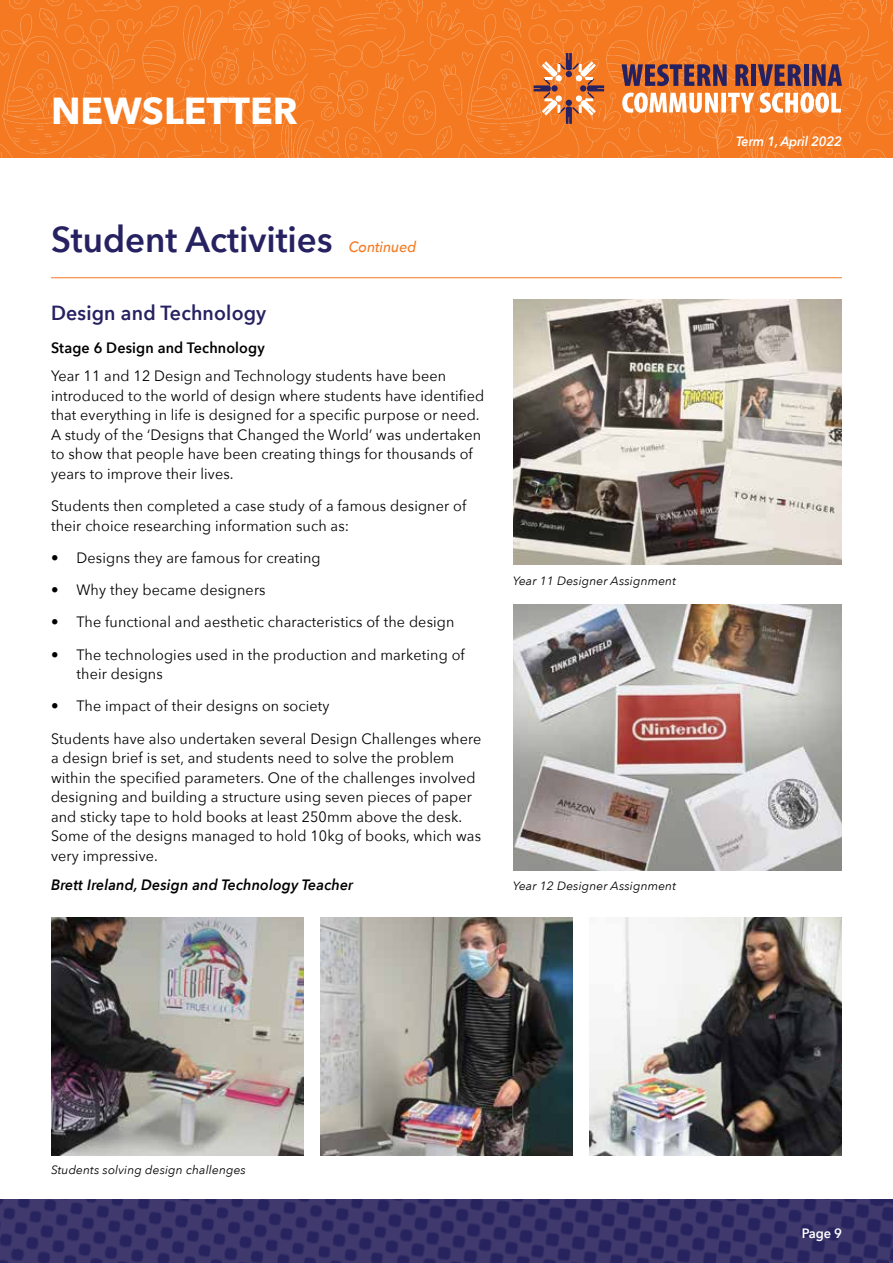
<style>
.page{position:relative;width:893px;height:1263px;background:#fff}
.page>*{position:absolute;margin:0;border:0;box-sizing:border-box;transform-origin:0 0}
.t1{font:700 37.5px "Avenir Next";color:#fff}
.t2{font:600 36px "Avenir Next";color:#262262}
.t3{font:600 20.4px "Avenir Next";letter-spacing:.01em;color:#262262;scale:.96 1}
.t4{font:15px/19.5px "Avenir Next";letter-spacing:.01em;color:#000;scale:.96 1}
.t5{font:15px/19.5px "Avenir Next";letter-spacing:.01em;color:#000}
.t6{font:italic 600 15px "Avenir Next";letter-spacing:.01em;color:#000;scale:.96 1}
.t7{font:600 15px "Avenir Next";letter-spacing:.01em;color:#000;scale:.96 1}
.t8{font:italic 500 15px "Avenir Next";letter-spacing:-.01em;color:#f47920;scale:.95 1}
.t9{font:italic 600 13.5px "Avenir Next";letter-spacing:-.01em;color:#fff;scale:.95 1}
.t10{font:600 13.5px "Avenir Next";color:#fff;scale:.95 1}
.t11{font:italic 12px "Avenir Next";letter-spacing:.01em;color:#000}
</style>
<div class="page">
<img style="left:0;top:1200px;width:893px;height:63px">
<img style="left:0;top:0;width:893px;height:157px">
<svg style="left:622px;top:93px;width:219px;height:20px"></svg>
<svg style="left:534px;top:53px;width:70px;height:71px;background:#dc834a"></svg>
<svg style="left:622px;top:64px;width:105px;height:22px;background:#77464a"></svg>
<svg style="left:735px;top:64px;width:14px;height:22px"></svg>
<div style="left:751px;top:64px;width:5px;height:22px;background:#262262"></div>
<svg style="left:758px;top:64px;width:43px;height:22px"></svg>
<div style="left:803px;top:64px;width:5px;height:22px;background:#262262"></div>
<svg style="left:812px;top:64px;width:30px;height:22px"></svg>
<hr style="left:51px;top:277px;width:791px;height:1px;background:#f47920">
<img style="left:513px;top:299px;width:329px;height:266px">
<img style="left:513px;top:605px;width:329px;height:266px">
<img style="left:51px;top:917px;width:252px;height:238px">
<img style="left:320px;top:917px;width:253px;height:238px">
<img style="left:590px;top:917px;width:252px;height:238px">
<h1 class="t1" style="left:51px;top:78px;width:248px">NEWSLETTER</h1>
<h2 class="t2" style="left:51px;top:209px;width:283px">Student Activities</h2>
<p class="t8" style="left:349px;top:234px;width:72px">Continued</p>
<h3 class="t3" style="left:51px;top:295px;width:226px">Design and Technology</h3>
<p class="t7" style="left:51px;top:335px;width:224px">Stage 6 Design and Technology</p>
<p class="t4" style="left:51px;top:366px;width:453px">Year 11 and 12 Design and Technology students have been introduced to the world of design where students have identified that everything in life is designed for a specific purpose or need.<br>A study of the ‘Designs that Changed the World’ was undertaken to show that people have been creating things for thousands of years to improve their lives.</p>
<p class="t4" style="left:51px;top:495px;width:434px">Students then completed a case study of a famous designer of their choice researching information such as:</p>
<p class="t5" style="left:51px;top:547px;width:271px">• Designs they are famous for creating</p>
<p class="t5" style="left:51px;top:580px;width:216px">• Why they became designers</p>
<p class="t5" style="left:51px;top:612px;width:405px">• The functional and aesthetic characteristics of the design</p>
<p class="t5" style="left:77px;top:644px;width:390px;text-indent:-26px">• The technologies used in the production and marketing of their designs</p>
<p class="t5" style="left:51px;top:689px;width:432px;line-height:32.2px">• The impact of their designs on society<br>Students have also undertaken several Design Challenges where</p>
<p class="t4" style="left:51px;top:748px;width:449px">a design brief is set, and students need to solve the problem within the specified parameters. One of the challenges involved designing and building a structure using seven pieces of paper and sticky tape to hold books at least 250mm above the desk.<br>Some of the designs managed to hold 10kg of books, which was very impressive.</p>
<p class="t6" style="left:51px;top:871px;width:316px">Brett Ireland, Design and Technology Teacher</p>
<p class="t11" style="left:513px;top:875px;width:164px">Year 12 Designer Assignment</p>
<p class="t11" style="left:513px;top:570px;width:164px">Year 11 Designer Assignment</p>
<p class="t9" style="left:736px;top:130px;width:113px">Term 1, April 2022</p>
<p class="t11" style="left:51px;top:1159px;width:196px">Students solving design challenges</p>
<p class="t10" style="left:802px;top:1221px;width:44px">Page 9</p>
</div>
